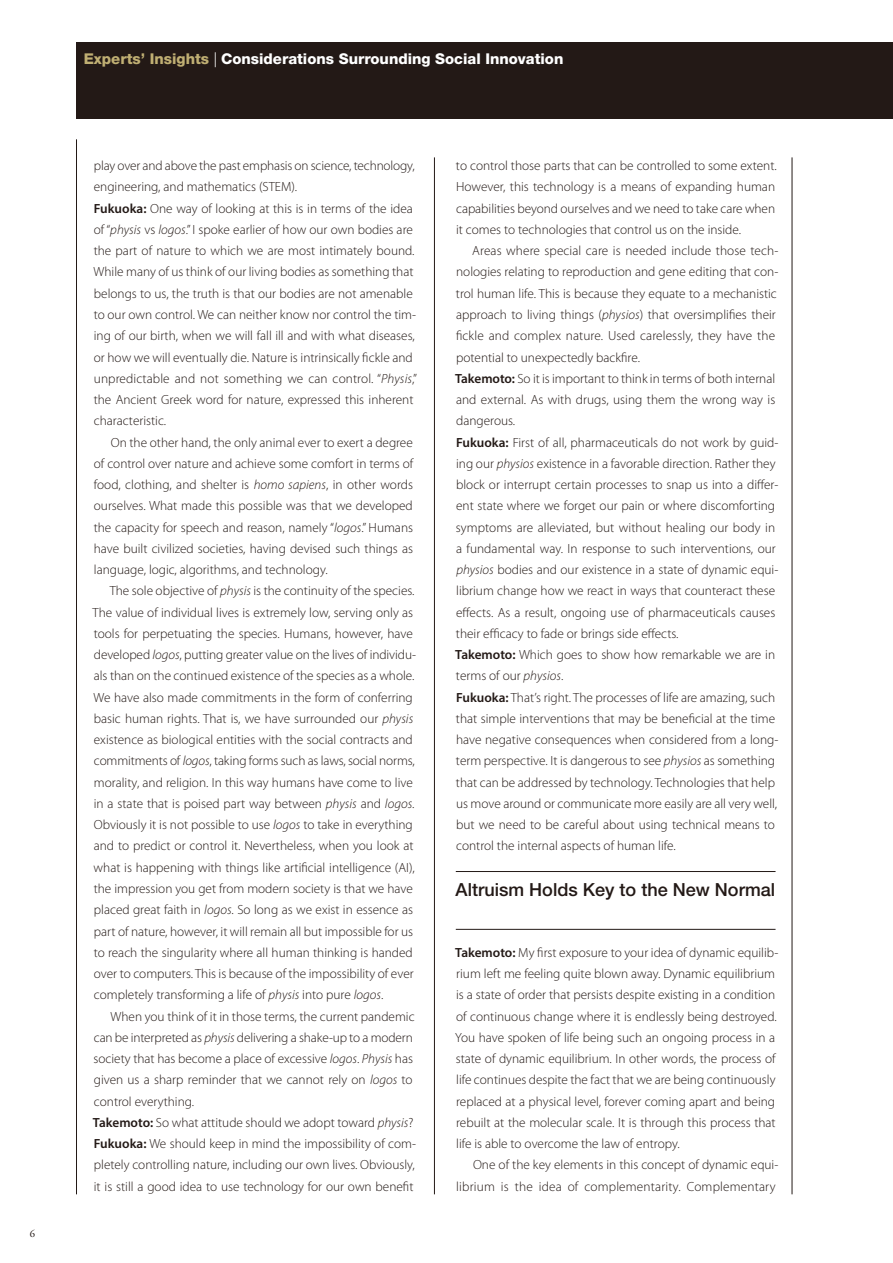
<style>
.page{position:relative;width:893px;height:1263px;background:#fff}
.page>*{position:absolute;margin:0;border:0;box-sizing:border-box;transform-origin:0 0}
.t1{font:500 18px "Helvetica Neue LT Std";color:#231916}
.t2{font:800 14.85px "Helvetica Neue LT Std";color:#fff}
.t3{font:300 13.35px/21.3px "Myriad Pro";color:#231916}
.t4{font:10.65px "Adobe Garamond Pro";color:#231916}
.s1{color:#fff}
.s2{color:#c0af73}
.s3{font-weight:300}
.s4{font-weight:600}
.s5{font-style:italic}
</style>
<div class="page">
<hr style="left:76px;top:139px;width:1px;height:1055px;background:#231916">
<div style="left:76px;top:43px;width:816px;height:76px;background:#231916"></div>
<hr style="left:792px;top:157px;width:1px;height:1037px;background:#231916">
<hr style="left:434px;top:157px;width:1px;height:1037px;background:#231916">
<hr style="left:456px;top:871px;width:319px;height:1px;background:#231916">
<hr style="left:456px;top:929px;width:319px;height:1px;background:#231916">
<p class="t4" style="left:30px;top:1228px;width:9px">6<span class="s1">.</span></p>
<p class="t2" style="left:84px;top:53px;width:481px"><span class="s2">Experts’ Insights</span> <span class="s3">|</span> Considerations Surrounding Social Innovation</p>
<p class="t3" style="left:94px;top:156px;width:325px">play over and above the past emphasis on science, technology, engineering, and mathematics (STEM).<br><span class="s4">Fukuoka:</span> One way of looking at this is in terms of the idea of “<span class="s5">physis</span> vs <span class="s5">logos</span>.” I spoke earlier of how our own bodies are the part of nature to which we are most intimately bound.<br>While many of us think of our living bodies as something that belongs to us, the truth is that our bodies are not amenable to our own control. We can neither know nor control the tim&shy;ing of our birth, when we will fall ill and with what diseases, or how we will eventually die. Nature is intrinsically fickle and unpredictable and not something we can control. “<span class="s5">Physis</span>,” the Ancient Greek word for nature, expressed this inherent characteristic.</p>
<p class="t3" style="left:94px;top:433px;width:321px;text-align:justify;text-indent:17px">On the other hand, the only animal ever to exert a degree of control over nature and achieve some comfort in terms of food, clothing, and shelter is <span class="s5">homo sapiens</span>, in other words ourselves. What made this possible was that we developed the capacity for speech and reason, namely “<span class="s5">logos</span>.” Humans have built civilized societies, having devised such things as language, logic, algorithms, and technology.</p>
<p class="t3" style="left:93px;top:581px;width:325px;text-indent:17px">The sole objective of <span class="s5">physis</span> is the continuity of the species.<br>The value of individual lives is extremely low, serving only as tools for perpetuating the species. Humans, however, have developed <span class="s5">logos</span>, putting greater value on the lives of individu&shy;als than on the continued existence of the species as a whole.<br>We have also made commitments in the form of conferring basic human rights. That is, we have surrounded our <span class="s5">physis </span>existence as biological entities with the social contracts and commitments of <span class="s5">logos</span>, taking forms such as laws, social norms, morality, and religion. In this way humans have come to live in a state that is poised part way between <span class="s5">physis</span> and <span class="s5">logos</span>.<br>Obviously it is not possible to use <span class="s5">logos</span> to take in everything and to predict or control it. Nevertheless, when you look at what is happening with things like artificial intelligence (AI), the impression you get from modern society is that we have placed great faith in <span class="s5">logos</span>. So long as we exist in essence as part of nature, however, it will remain all but impossible for us to reach the singularity where all human thinking is handed over to computers. This is because of the impossibility of ever completely transforming a life of <span class="s5">physis</span> into pure <span class="s5">logos</span>.</p>
<p class="t3" style="left:93px;top:1007px;width:325px;text-indent:18px">When you think of it in those terms, the current pandemic can be interpreted as <span class="s5">physis</span> delivering a shake-up to a modern society that has become a place of excessive <span class="s5">logos</span>. <span class="s5">Physis</span> has given us a sharp reminder that we cannot rely on <span class="s5">logos</span> to control everything.<br><span class="s4">Takemoto:</span> So what attitude should we adopt toward <span class="s5">physis</span>?<br><span class="s4">Fukuoka:</span> We should keep in mind the impossibility of com&shy;pletely controlling nature, including our own lives. Obviously, it is still a good idea to use technology for our own benefit</p>
<p class="t3" style="left:456px;top:156px;width:322px">to control those parts that can be controlled to some extent.<br>However, this technology is a means of expanding human capabilities beyond ourselves and we need to take care when it comes to technologies that control us on the inside.</p>
<p class="t3" style="left:455px;top:241px;width:325px;text-indent:17px">Areas where special care is needed include those tech&shy;nologies relating to reproduction and gene editing that con&shy;trol human life. This is because they equate to a mechanistic approach to living things (<span class="s5">physios</span>) that oversimplifies their fickle and complex nature. Used carelessly, they have the potential to unexpectedly backfire.<br><span class="s4">Takemoto:</span> So it is important to think in terms of both internal and external. As with drugs, using them the wrong way is dangerous.<br><span class="s4">Fukuoka:</span> First of all, pharmaceuticals do not work by guid&shy;ing our <span class="s5">physios</span> existence in a favorable direction. Rather they block or interrupt certain processes to snap us into a differ&shy;ent state where we forget our pain or where discomforting symptoms are alleviated, but without healing our body in a fundamental way. In response to such interventions, our <span class="s5">physios</span> bodies and our existence in a state of dynamic equi&shy;librium change how we react in ways that counteract these effects. As a result, ongoing use of pharmaceuticals causes their efficacy to fade or brings side effects.<br><span class="s4">Takemoto:</span> Which goes to show how remarkable we are in terms of our <span class="s5">physios</span>.<br><span class="s4">Fukuoka:</span> That’s right. The processes of life are amazing, such that simple interventions that may be beneficial at the time have negative consequences when considered from a long&shy;term perspective. It is dangerous to see <span class="s5">physios</span> as something that can be addressed by technology. Technologies that help us move around or communicate more easily are all very well, but we need to be careful about using technical means to control the internal aspects of human life.</p>
<h1 class="t1" style="left:456px;top:883px;width:321px">Altruism Holds Key to the New Normal</h1>
<p class="t3" style="left:455px;top:943px;width:325px"><span class="s4">Takemoto:</span> My first exposure to your idea of dynamic equilib&shy;rium left me feeling quite blown away. Dynamic equilibrium is a state of order that persists despite existing in a condition of continuous change where it is endlessly being destroyed.<br>You have spoken of life being such an ongoing process in a state of dynamic equilibrium. In other words, the process of life continues despite the fact that we are being continuously replaced at a physical level, forever coming apart and being rebuilt at the molecular scale. It is through this process that life is able to overcome the law of entropy.</p>
<p class="t3" style="left:456px;top:1155px;width:324px;text-align:right">One of the key elements in this concept of dynamic equi&shy;librium is the idea of complementarity. Complementary</p>
</div>
